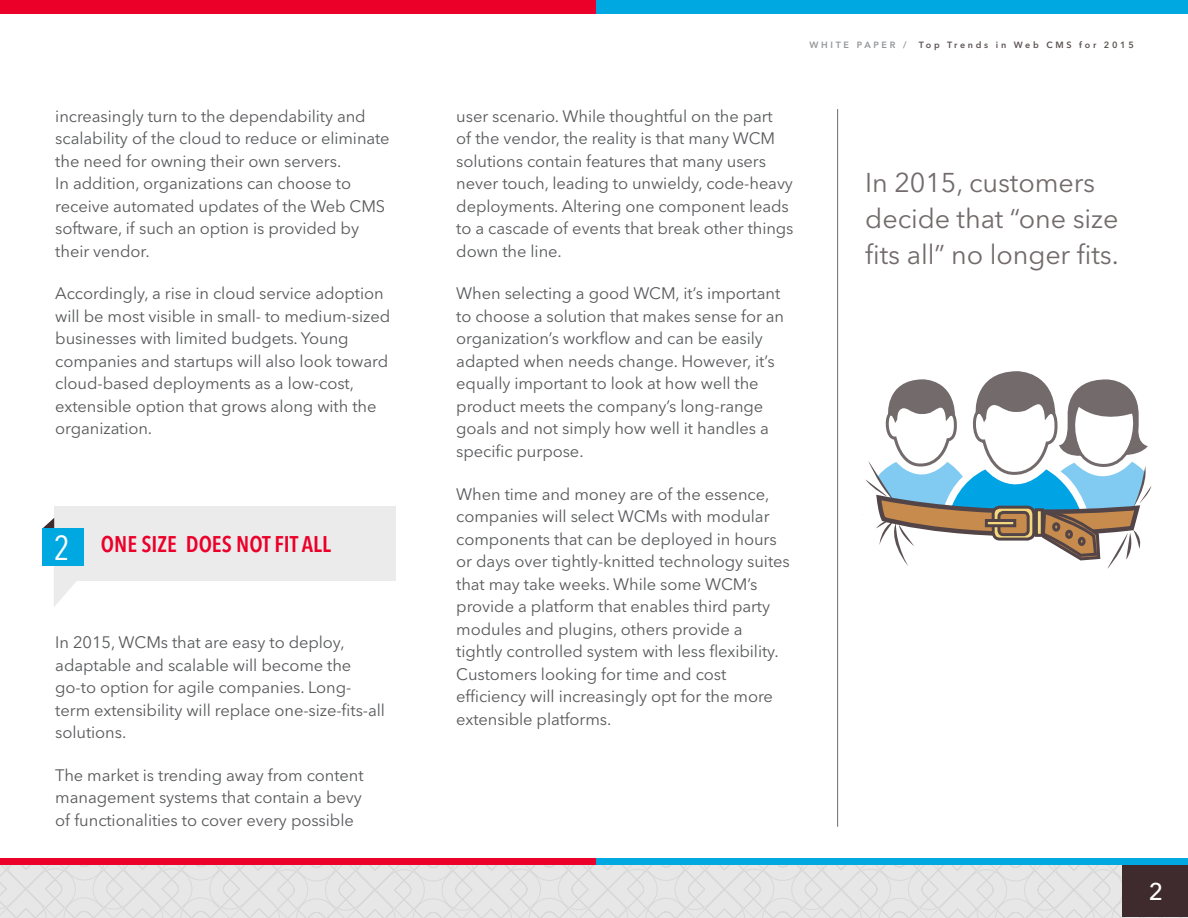
<style>
.page{position:relative;width:1188px;height:918px;background:#fff}
.page>*{position:absolute;margin:0;border:0;box-sizing:border-box;transform-origin:0 0}
.t1{font:condensed 34.5px "Avenir Next LT Pro";color:#fff}
.t2{font:27px/36px "Avenir Next LT Pro";letter-spacing:-.005em;color:#726a6b}
.t3{font:500 24px "Avenir Next LT Pro";color:#fff}
.t4{font:600 condensed 22.5px "Avenir Next LT Pro";color:#eb0029}
.t5{font:16.5px/22.5px "Avenir Next LT Pro";letter-spacing:-.005em;color:#58595b}
.t6{font:600 9px "Avenir Next LT Pro";letter-spacing:.3em;color:#5d5253}
.t7{font:600 9px "Avenir Next LT Pro";letter-spacing:.3em;color:#939598}
</style>
<div class="page">
<div style="left:0;top:0;width:597px;height:13px;background:#eb0029"></div>
<div style="left:597px;top:0;width:591px;height:13px;background:#00a8e1"></div>
<svg style="left:0;top:865px;width:1188px;height:53px;background:#e4e4e4"></svg>
<div style="left:1122px;top:864px;width:66px;height:53px;background:#3f2b2e"></div>
<div style="left:0;top:858px;width:597px;height:6px;background:#eb0029"></div>
<div style="left:597px;top:858px;width:591px;height:6px;background:#00a8e1"></div>
<div style="left:0;top:1px;width:597px;height:13px;background:#eb0029"></div>
<div style="left:597px;top:1px;width:591px;height:13px;background:#00a8e1"></div>
<hr style="left:837px;top:109px;width:1px;height:718px;background:#726a6b">
<svg style="left:54px;top:580px;width:47px;height:27px"></svg>
<div style="left:54px;top:506px;width:341px;height:74px;background:#ebebec"></div>
<svg style="left:43px;top:518px;width:11px;height:10px"></svg>
<div style="left:43px;top:528px;width:41px;height:38px;background:#00a8e1"></div>
<svg style="left:862px;top:371px;width:290px;height:198px"></svg>
<div style="left:1078px;top:537px;width:8px;height:9px;border:3px solid #534547;border-radius:50%"></div>
<p class="t5" style="left:55px;top:105px;width:336px">increasingly turn to the dependability and scalability of the cloud to reduce or eliminate the need for owning their own servers.<br>In addition, organizations can choose to receive automated updates of the Web CMS software, if such an option is provided by their vendor.</p>
<p class="t5" style="left:55px;top:282px;width:336px">Accordingly, a rise in cloud service adoption will be most visible in small- to medium-sized businesses with limited budgets. Young companies and startups will also look toward cloud-based deployments as a low-cost, extensible option that grows along with the organization.</p>
<h1 class="t1" style="left:54px;top:527px;width:18px">2</h1>
<h3 class="t4" style="left:101px;top:530px;width:13px">ONE</h3>
<h3 class="t4" style="left:142px;top:530px;width:191px">SIZE DOES NOT FIT ALL</h3>
<p class="t5" style="left:55px;top:631px;width:331px">In 2015, WCMs that are easy to deploy, adaptable and scalable will become the go-to option for agile companies. Long&shy;term extensibility will replace one-size-fits-all solutions.</p>
<p class="t5" style="left:55px;top:764px;width:310px;text-align:justify">The market is trending away from content management systems that contain a bevy of functionalities to cover every possible</p>
<p class="t7" style="left:809px;top:39px;width:99px">WHITE PAPER /</p>
<p class="t6" style="left:919px;top:39px;width:217px">Top Trends in Web CMS for 2015</p>
<p class="t5" style="left:456px;top:105px;width:339px">user scenario. While thoughtful on the part<br>of the vendor, the reality is that many WCM solutions contain features that many users never touch, leading to unwieldy, code-heavy deployments. Altering one component leads to a cascade of events that break other things down the line.</p>
<p class="t5" style="left:456px;top:282px;width:329px">When selecting a good WCM, it’s important to choose a solution that makes sense for an organization’s workflow and can be easily adapted when needs change. However, it’s equally important to look at how well the product meets the company’s long-range goals and not simply how well it handles a specific purpose.</p>
<p class="t5" style="left:456px;top:483px;width:335px">When time and money are of the essence, companies will select WCMs with modular components that can be deployed in hours or days over tightly-knitted technology suites that may take weeks. While some WCM’s provide a platform that enables third party modules and plugins, others provide a tightly controlled system with less flexibility.<br>Customers looking for time and cost efficiency will increasingly opt for the more extensible platforms.</p>
<h2 class="t2" style="left:865px;top:164px;width:255px">In 2015, customers decide that “one size fits all” no longer fits.</h2>
<h3 class="t3" style="left:1149px;top:877px;width:16px">2</h3>
</div>
